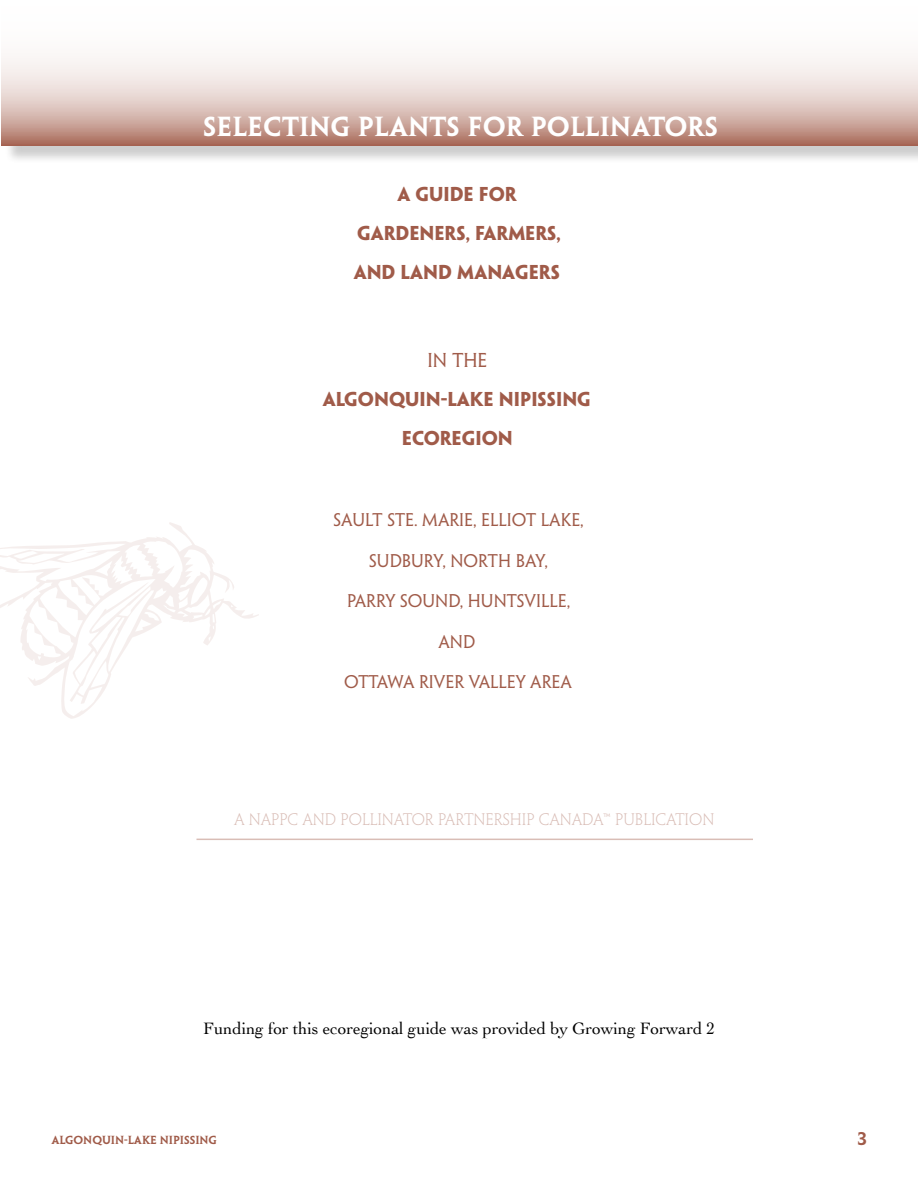
<style>
.page{position:relative;width:918px;height:1188px;background:#fff}
.page>*{position:absolute;margin:0;border:0;box-sizing:border-box;transform-origin:0 0}
.t1{font:24.75px "Penumbra MM 585 1000";color:#fff}
.t2{font:18px/39px "Penumbra MM 725 150";color:#a05b49;text-align:center}
.t3{font:18px "Penumbra MM 365 500";color:#a05b49}
.t4{font:17.25px "Cochin";letter-spacing:-.005em;color:#000}
.t5{font:16.5px "Penumbra MM 365 500";color:#a05b49}
.t6{font:16.5px "Penumbra MM 585 1000";color:#a05b49}
.t7{font:15px "Penumbra MM 220 1000";color:#d9bdb6}
.t8{font:10.5px "Penumbra MM 585 1000";letter-spacing:-.005em;color:#a05b49}
</style>
<div class="page">
<svg style="left:0;top:522px;width:258px;height:197px"></svg>
<div style="left:4px;top:0;width:914px;height:164px;background:#000;opacity:.2"></div>
<svg style="left:2px;top:0;width:916px;height:146px"></svg>
<hr style="left:196px;top:839px;width:557px;height:1px;background:#d9bdb6">
<h1 class="t1" style="left:203px;top:113px;width:517px">SELECTING PLANTS FOR POLLINATORS</h1>
<p class="t2" style="left:354px;top:174px;width:209px">A GUIDE FOR<br>GARDENERS, FARMERS,<br>AND LAND MANAGERS</p>
<p class="t3" style="left:427px;top:350px;width:61px">In the</p>
<p class="t2" style="left:323px;top:380px;width:270px">ALGONQUIN-LAKE NIPISSING<br>ECOREGION</p>
<p class="t5" style="left:334px;top:510px;width:252px">SAULT STE. MARIE, ELLIOT LAKE,</p>
<p class="t5" style="left:369px;top:551px;width:180px">SUDBURY, NORTH BAY,</p>
<p class="t5" style="left:347px;top:591px;width:225px">PARRY SOUND, HUNTSVILLE,</p>
<p class="t5" style="left:439px;top:632px;width:38px">AND</p>
<p class="t5" style="left:344px;top:672px;width:229px">OTTAWA RIVER VALLEY AREA</p>
<p class="t7" style="left:234px;top:811px;width:482px">A NAPPC AND POLLINATOR PARTNERSHIP CANADA™ PUBLICATION</p>
<p class="t4" style="left:203px;top:1017px;width:513px">Funding for this ecoregional guide was provided by Growing Forward 2</p>
<p class="t8" style="left:51px;top:1134px;width:167px">ALGONQUIN-LAKE NIPISSING</p>
<p class="t6" style="left:857px;top:1129px;width:11px">3</p>
</div>
